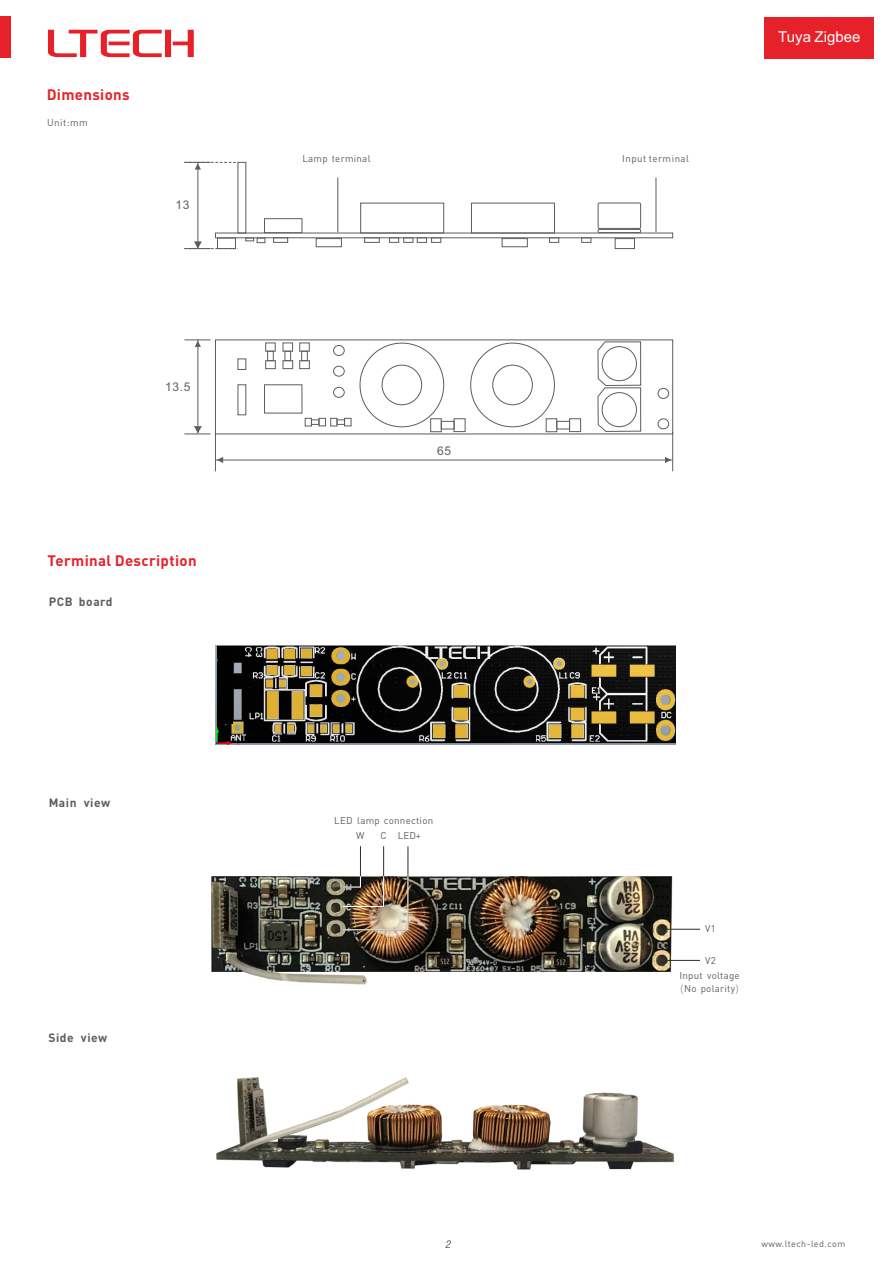
<style>
.page{position:relative;width:893px;height:1263px;background:#fff}
.page>*{position:absolute;margin:0;border:0;box-sizing:border-box;transform-origin:0 0}
.t1{font:700 15px "DIN Pro";letter-spacing:.025em;color:#e62129}
.t2{font:15px "Arial";color:#fefefe}
.t3{font:700 12px "DIN Pro";letter-spacing:.045em;color:#5f5d5d}
.t4{font:12px "Arial";color:#5f5d5d}
.t5{font:italic 300 condensed 10.65px "Helvetica Neue LT";color:#332c2b}
.t6{font:9.75px/12.5px "DIN Pro";letter-spacing:.025em;color:#5f5d5d;text-align:center}
.t7{font:9.75px "DIN Pro";letter-spacing:.05em;color:#5f5d5d}
.t8{font:9px "DIN Pro";letter-spacing:.05em;color:#5f5d5d}
.s1{font-family:"Microsoft Ya Hei";font-weight:300}
</style>
<div class="page">
<img style="left:211px;top:876px;width:466px;height:109px">
<svg style="left:48px;top:30px;width:146px;height:27px"></svg>
<hr style="left:666px;top:929px;width:34px;height:1px;background:#332c2b">
<hr style="left:666px;top:960px;width:34px;height:1px;background:#332c2b">
<div style="left:1px;top:17px;width:10px;height:41px;background:#e62129"></div>
<svg style="left:597px;top:341px;width:44px;height:91px"></svg>
<div style="left:602px;top:392px;width:35px;height:35px;border:1px solid #5f5d5d;border-radius:50%"></div>
<div style="left:658px;top:388px;width:11px;height:11px;border:1px solid #5f5d5d;border-radius:50%"></div>
<div style="left:658px;top:419px;width:11px;height:10px;border:1px solid #5f5d5d;border-radius:50%"></div>
<div style="left:333px;top:366px;width:12px;height:10px;border:1px solid #5f5d5d;border-radius:50%"></div>
<div style="left:333px;top:387px;width:12px;height:11px;border:1px solid #5f5d5d;border-radius:50%"></div>
<div style="left:333px;top:345px;width:12px;height:11px;border:1px solid #5f5d5d;border-radius:50%"></div>
<div style="left:267px;top:351px;width:7px;height:10px;border:1px solid #5f5d5d"></div>
<div style="left:265px;top:343px;width:10px;height:8px;border:1px solid #5f5d5d"></div>
<div style="left:265px;top:360px;width:11px;height:9px;border:1px solid #5f5d5d"></div>
<div style="left:285px;top:351px;width:6px;height:10px;border:1px solid #5f5d5d"></div>
<div style="left:283px;top:343px;width:10px;height:8px;border:1px solid #5f5d5d"></div>
<div style="left:283px;top:360px;width:10px;height:9px;border:1px solid #5f5d5d"></div>
<div style="left:301px;top:351px;width:7px;height:10px;border:1px solid #5f5d5d"></div>
<div style="left:299px;top:343px;width:11px;height:8px;border:1px solid #5f5d5d"></div>
<div style="left:299px;top:360px;width:11px;height:9px;border:1px solid #5f5d5d"></div>
<div style="left:264px;top:384px;width:38px;height:29px;border:1px solid #5f5d5d"></div>
<div style="left:311px;top:420px;width:8px;height:5px;border:1px solid #5f5d5d"></div>
<div style="left:319px;top:418px;width:7px;height:8px;border:1px solid #5f5d5d"></div>
<div style="left:305px;top:418px;width:7px;height:8px;border:1px solid #5f5d5d"></div>
<div style="left:337px;top:420px;width:8px;height:5px;border:1px solid #5f5d5d"></div>
<div style="left:344px;top:418px;width:7px;height:8px;border:1px solid #5f5d5d"></div>
<div style="left:330px;top:418px;width:7px;height:8px;border:1px solid #5f5d5d"></div>
<div style="left:441px;top:421px;width:13px;height:8px;border:1px solid #5f5d5d"></div>
<div style="left:454px;top:418px;width:11px;height:14px;border:1px solid #5f5d5d"></div>
<div style="left:430px;top:418px;width:12px;height:14px;border:1px solid #5f5d5d"></div>
<div style="left:556px;top:421px;width:14px;height:8px;border:1px solid #5f5d5d"></div>
<div style="left:569px;top:418px;width:12px;height:14px;border:1px solid #5f5d5d"></div>
<div style="left:546px;top:418px;width:11px;height:14px;border:1px solid #5f5d5d"></div>
<div style="left:382px;top:365px;width:40px;height:40px;border:1px solid #5f5d5d;border-radius:50%"></div>
<div style="left:492px;top:365px;width:41px;height:40px;border:1px solid #5f5d5d;border-radius:50%"></div>
<hr style="left:672px;top:432px;width:1px;height:39px;background:#5f5d5d">
<hr style="left:215px;top:432px;width:1px;height:39px;background:#5f5d5d">
<hr style="left:394px;top:460px;width:279px;height:1px;background:#5f5d5d">
<svg style="left:665px;top:457px;width:6px;height:6px"></svg>
<hr style="left:215px;top:460px;width:179px;height:1px;background:#5f5d5d">
<svg style="left:217px;top:457px;width:6px;height:6px"></svg>
<hr style="left:198px;top:339px;width:1px;height:94px;background:#5f5d5d">
<svg style="left:184px;top:426px;width:27px;height:9px"></svg>
<svg style="left:184px;top:340px;width:27px;height:7px"></svg>
<div style="left:215px;top:233px;width:458px;height:5px;border:1px solid #5f5d5d"></div>
<div style="left:217px;top:238px;width:19px;height:11px;border:1px solid #5f5d5d"></div>
<svg style="left:245px;top:238px;width:9px;height:3px"></svg>
<div style="left:257px;top:238px;width:8px;height:5px;border:1px solid #5f5d5d"></div>
<div style="left:273px;top:238px;width:15px;height:5px;border:1px solid #5f5d5d"></div>
<div style="left:364px;top:238px;width:15px;height:5px;border:1px solid #5f5d5d"></div>
<div style="left:389px;top:238px;width:10px;height:5px;border:1px solid #5f5d5d"></div>
<div style="left:615px;top:238px;width:20px;height:11px;border:1px solid #5f5d5d"></div>
<div style="left:316px;top:238px;width:26px;height:9px;border:1px solid #5f5d5d"></div>
<div style="left:598px;top:229px;width:43px;height:4px;border:1px solid #5f5d5d"></div>
<div style="left:502px;top:238px;width:26px;height:9px;border:1px solid #5f5d5d"></div>
<div style="left:403px;top:238px;width:10px;height:5px;border:1px solid #5f5d5d"></div>
<div style="left:417px;top:238px;width:10px;height:5px;border:1px solid #5f5d5d"></div>
<div style="left:431px;top:238px;width:10px;height:5px;border:1px solid #5f5d5d"></div>
<div style="left:549px;top:238px;width:10px;height:5px;border:1px solid #5f5d5d"></div>
<div style="left:581px;top:238px;width:10px;height:5px;border:1px solid #5f5d5d"></div>
<div style="left:238px;top:358px;width:8px;height:12px;border:1px solid #5f5d5d"></div>
<div style="left:238px;top:384px;width:8px;height:31px;border:1px solid #5f5d5d"></div>
<div style="left:360px;top:203px;width:84px;height:30px;border:1px solid #5f5d5d"></div>
<div style="left:471px;top:203px;width:84px;height:30px;border:1px solid #5f5d5d"></div>
<div style="left:598px;top:203px;width:43px;height:26px;border:1px solid #5f5d5d"></div>
<div style="left:238px;top:162px;width:8px;height:71px;border:1px solid #5f5d5d"></div>
<hr style="left:198px;top:162px;width:1px;height:87px;background:#5f5d5d">
<div style="left:264px;top:218px;width:38px;height:15px;border:1px solid #5f5d5d"></div>
<hr style="left:656px;top:177px;width:1px;height:55px;background:#5f5d5d">
<hr style="left:337px;top:177px;width:1px;height:55px;background:#5f5d5d">
<img style="left:342px;top:846px;width:67px;height:85px">
<svg style="left:184px;top:241px;width:54px;height:8px"></svg>
<svg style="left:184px;top:162px;width:54px;height:8px"></svg>
<img style="left:216px;top:1077px;width:459px;height:93px">
<img style="left:215px;top:645px;width:460px;height:99px">
<div style="left:218px;top:646px;width:14px;height:78px;background:#010101"></div>
<div style="left:765px;top:17px;width:109px;height:42px;background:#e62129"></div>
<h1 class="t1" style="left:47px;top:88px;width:84px">Dimensions</h1>
<p class="t6" style="left:47px;top:118px;width:42px">Unit:mm</p>
<p class="t4" style="left:175px;top:201px;width:16px">13</p>
<p class="t4" style="left:165px;top:382px;width:27px">13.5</p>
<h1 class="t1" style="left:48px;top:554px;width:151px">Terminal Description</h1>
<p class="t3" style="left:49px;top:597px;width:66px">PCB board</p>
<p class="t3" style="left:49px;top:798px;width:63px">Main view</p>
<p class="t3" style="left:48px;top:1033px;width:60px">Side view</p>
<p class="t6" style="left:302px;top:154px;width:70px">Lamp terminal</p>
<p class="t7" style="left:622px;top:155px;width:68px">Input terminal</p>
<h1 class="t2" style="left:778px;top:31px;width:84px">Tuya Zigbee</h1>
<p class="t4" style="left:437px;top:446px;width:16px">65</p>
<p class="t6" style="left:334px;top:815px;width:101px">LED lamp connection</p>
<p class="t6" style="left:356px;top:831px;width:10px">W</p>
<p class="t6" style="left:381px;top:831px;width:42px">C LED+</p>
<p class="t5" style="left:445px;top:1238px;width:7px">2</p>
<p class="t6" style="left:705px;top:923px;width:12px">V1</p>
<p class="t6" style="left:705px;top:955px;width:12px">V2</p>
<p class="t6" style="left:675px;top:970px;width:72px">Input voltage<span class="s1">（</span>No polarity<span class="s1">）</span></p>
<p class="t8" style="left:761px;top:1240px;width:85px">www.ltech-led.com</p>
</div>
